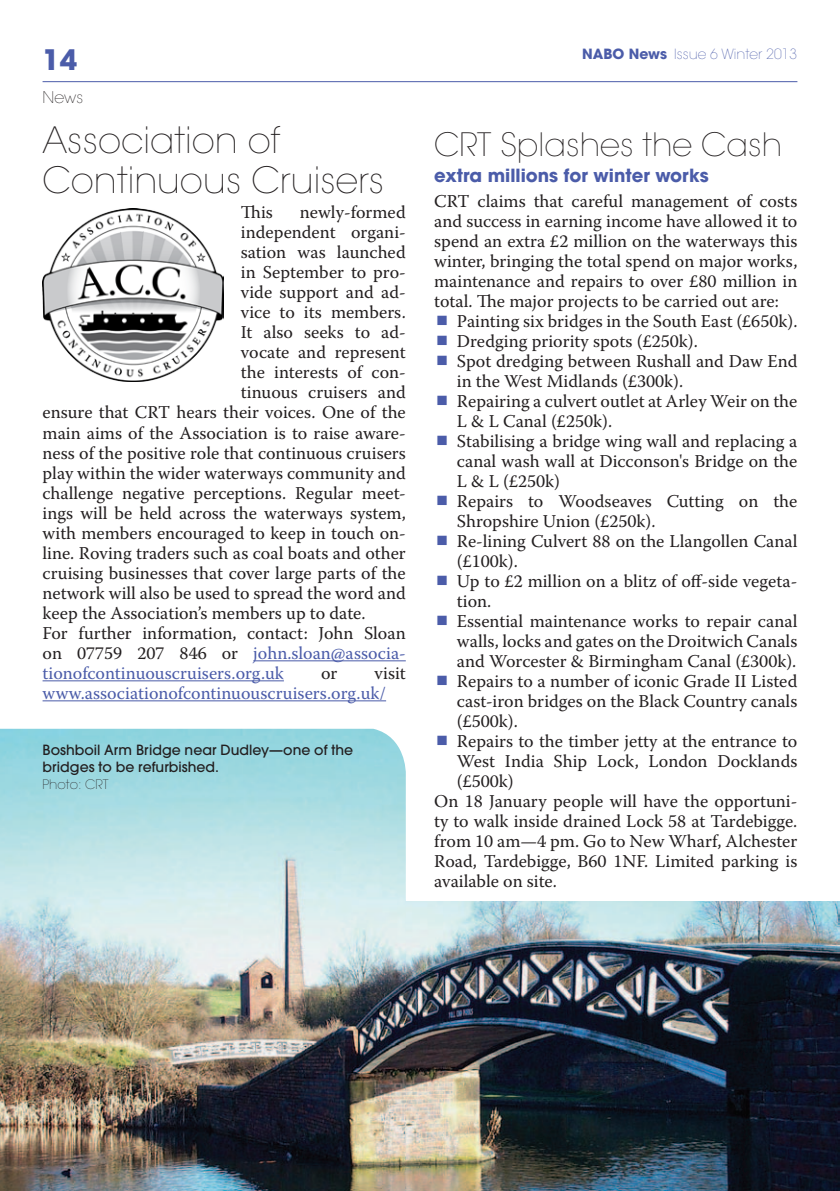
<style>
.page{position:relative;width:840px;height:1191px;background:#fff}
.page>*{position:absolute;margin:0;border:0;box-sizing:border-box;transform-origin:0 0}
.smaller_Head{font:200 36px/40px "Avant Garde";color:#231f20}
.smaller_Head-2{font:200 32px "Avant Garde";color:#231f20}
.t1{font:700 28px "Avant Garde";color:#4b5ca9}
.body_main_no_indent{font:18px/20px "Warnock Pro";color:#231f20;text-align:justify}
.body_list{font:18px/20px "Warnock Pro";color:#231f20}
.body_main_no_indent-2{font:18px/20px "Warnock Pro";color:#4b5ca9}
.body_subhead{font:700 18px "Avant Garde";color:#4b5ca9}
.byline{font:200 16px "Avant Garde";color:#231f20}
.t2{font:500 14px/16.8px "Avant Garde";color:#231f20}
.t3{font:200 14px "Avant Garde";color:#4b5ca9}
.Caption_credit{font:200 13px "Avant Garde";color:#231f20}
.s1{font-weight:700}
.s2{color:#4b5ca9}
.s3{color:#231f20}
</style>
<div class="page">
<hr style="left:43px;top:81px;width:754px;height:1px;background:#4b5ca9">
<hr style="left:253px;top:660px;width:152px;height:1px;background:#4b5ca9">
<hr style="left:43px;top:680px;width:241px;height:1px;background:#4b5ca9">
<hr style="left:43px;top:700px;width:343px;height:1px;background:#4b5ca9">
<img style="left:43px;top:208px;width:181px;height:173px">
<img style="left:405px;top:901px;width:434px;height:290px">
<img style="left:0;top:729px;width:405px;height:462px">
<h3 class="t1" style="left:43px;top:42px;width:36px">14</h3>
<p class="t3" style="left:582px;top:46px;width:216px"><span class="s1">NABO News</span> Issue 6 Winter 2013</p>
<p class="byline" style="left:43px;top:88px;width:42px">News</p>
<p class="smaller_Head" style="left:43px;top:120px;width:343px">Association of<br>Continuous Cruisers</p>
<p class="body_main_no_indent" style="left:241px;top:202px;width:34px">This</p>
<p class="body_main_no_indent" style="left:299px;top:202px;width:108px">newly-formed</p>
<p class="body_main_no_indent" style="left:241px;top:222px;width:166px">independent organi-</p>
<p class="body_main_no_indent" style="left:241px;top:242px;width:166px">sation was launched</p>
<p class="body_main_no_indent" style="left:241px;top:262px;width:166px">in September to pro-</p>
<p class="body_main_no_indent" style="left:241px;top:282px;width:166px">vide support and ad-</p>
<p class="body_main_no_indent" style="left:241px;top:302px;width:166px">vice to its members.</p>
<p class="body_main_no_indent" style="left:241px;top:322px;width:166px">It also seeks to ad-</p>
<p class="body_main_no_indent" style="left:241px;top:342px;width:166px">vocate and represent</p>
<p class="body_main_no_indent" style="left:241px;top:362px;width:166px">the interests of con-</p>
<p class="body_main_no_indent" style="left:241px;top:382px;width:166px">tinuous cruisers and</p>
<p class="body_main_no_indent" style="left:43px;top:402px;width:364px">ensure that CRT hears their voices. One of the</p>
<p class="body_main_no_indent" style="left:43px;top:422px;width:364px">main aims of the Association is to raise aware-</p>
<p class="body_main_no_indent" style="left:43px;top:442px;width:364px">ness of the positive role that continuous cruisers</p>
<p class="body_main_no_indent" style="left:43px;top:462px;width:364px">play within the wider waterways community and</p>
<p class="body_main_no_indent" style="left:43px;top:482px;width:364px">challenge negative perceptions. Regular meet-</p>
<p class="body_main_no_indent" style="left:43px;top:502px;width:364px">ings will be held across the waterways system,</p>
<p class="body_main_no_indent" style="left:43px;top:522px;width:364px">with members encouraged to keep in touch on-</p>
<p class="body_main_no_indent" style="left:43px;top:542px;width:364px">line. Roving traders such as coal boats and other</p>
<p class="body_main_no_indent" style="left:43px;top:562px;width:364px">cruising businesses that cover large parts of the</p>
<p class="body_main_no_indent" style="left:43px;top:582px;width:364px">network will also be used to spread the word and</p>
<p class="body_main_no_indent" style="left:43px;top:602px;width:324px">keep the Association’s members up to date.</p>
<p class="body_main_no_indent" style="left:43px;top:622px;width:364px">For further information, contact: John Sloan on 07759 207 846 or <span class="s2">john.sloan@associa&shy;tionofcontinuouscruisers.org.uk</span></p>
<p class="smaller_Head-2" style="left:434px;top:125px;width:349px">CRT Splashes the Cash</p>
<p class="body_subhead" style="left:434px;top:163px;width:276px">extra millions for winter works</p>
<p class="body_main_no_indent" style="left:434px;top:191px;width:364px">CRT claims that careful management of costs and success in earning income have allowed it to spend an extra £2 million on the waterways this winter, bringing the total spend on major works, maintenance and repairs to over £80 million in total. The major projects to be carried out are:</p>
<p class="body_list" style="left:456px;top:311px;width:342px">Painting six bridges in the South East (£650k).</p>
<p class="body_list" style="left:456px;top:331px;width:242px">Dredging priority spots (£250k).</p>
<p class="body_list" style="left:456px;top:351px;width:342px">Spot dredging between Rushall and Daw End in the West Midlands (£300k).</p>
<p class="body_list" style="left:456px;top:391px;width:342px">Repairing a culvert outlet at Arley Weir on the<br>L &amp; L Canal (£250k).</p>
<p class="body_list" style="left:456px;top:431px;width:342px;text-align:justify">Stabilising a bridge wing wall and replacing a canal wash wall at Dicconson's Bridge on the L &amp; L (£250k)</p>
<p class="body_list" style="left:456px;top:491px;width:342px">Repairs to Woodseaves Cutting on the<br>Shropshire Union (£250k).</p>
<p class="body_list" style="left:456px;top:531px;width:342px">Re-lining Culvert 88 on the Llangollen Canal (£100k).</p>
<p class="body_list" style="left:456px;top:571px;width:342px">Up to £2 million on a blitz of off-side vegeta&shy;tion.</p>
<p class="body_list" style="left:456px;top:611px;width:342px;text-align:justify">Essential maintenance works to repair canal walls, locks and gates on the Droitwich Canals and Worcester &amp; Birmingham Canal (£300k).</p>
<p class="body_list" style="left:456px;top:671px;width:342px;text-align:justify">Repairs to a number of iconic Grade II Listed cast-iron bridges on the Black Country canals (£500k).</p>
<p class="body_list" style="left:456px;top:731px;width:342px;text-align:justify">Repairs to the timber jetty at the entrance to West India Ship Lock, London Docklands (£500k)</p>
<p class="body_main_no_indent" style="left:434px;top:791px;width:364px">On 18 January people will have the opportuni&shy;ty to walk inside drained Lock 58 at Tardebigge. from 10 am—4 pm. Go to New Wharf, Alchester Road, Tardebigge, B60 1NF. Limited parking is available on site.</p>
<p class="body_main_no_indent-2" style="left:43px;top:662px;width:364px;text-indent:332px"><span class="s3">visit </span>www.associationofcontinuouscruisers.org.uk/</p>
<p class="body_main_no_indent" style="left:321px;top:662px;width:18px">or</p>
<p class="t2" style="left:43px;top:742px;width:312px">Boshboil Arm Bridge near Dudley—one of the bridges to be refurbished.</p>
<p class="Caption_credit" style="left:43px;top:777px;width:67px">Photo: CRT</p>
</div>
